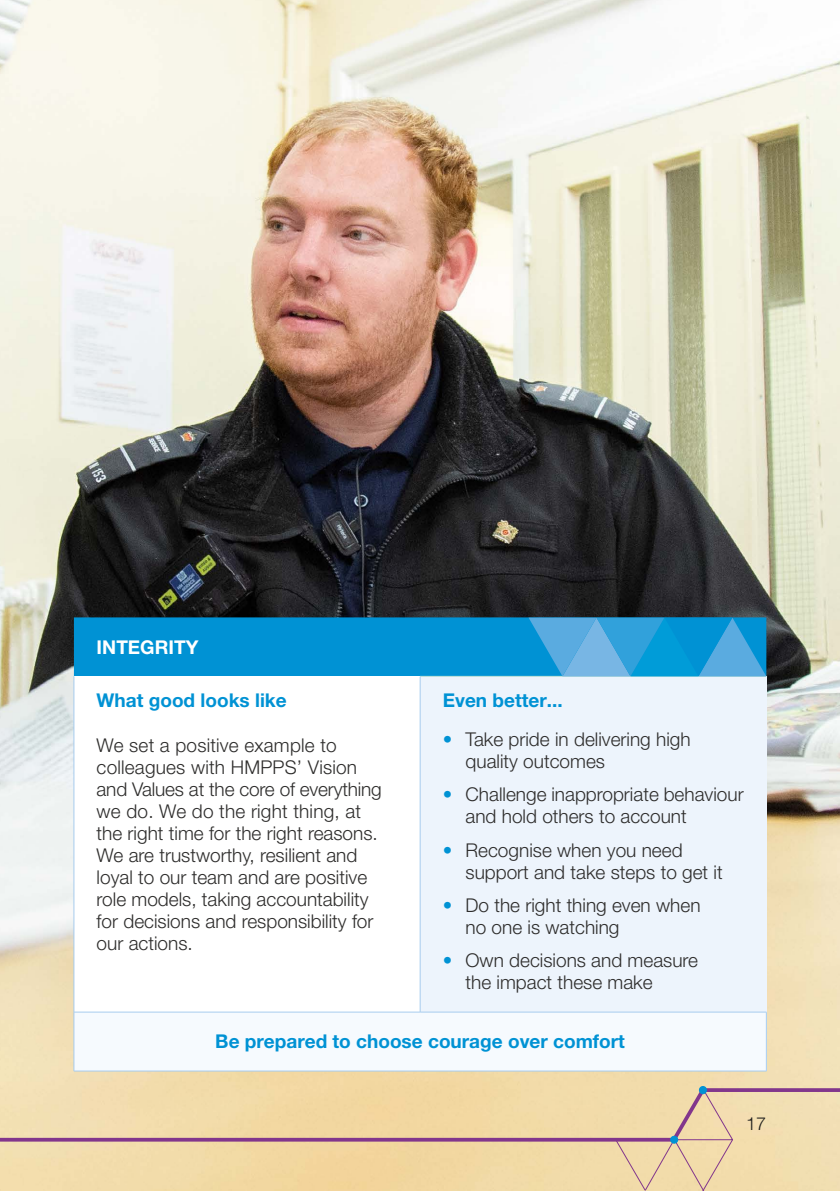
<style>
.page{position:relative;width:840px;height:1191px;background:#fff}
.page>*{position:absolute;margin:0;border:0;box-sizing:border-box;transform-origin:0 0}
.Table_body_9_5_11__3{font:300 19px/22px "Helvetica Neue LT Pro";color:#2e2d2c}
.Table_subhd_9_5_11_b{font:700 19px "Helvetica Neue LT Pro";color:#0092d4}
.Table_body_9_5_11__3-2{font:700 19px "Helvetica Neue LT Pro";color:#0092d4}
.Body_9_5_11_5__4a{font:700 19px "Helvetica Neue LT Pro";color:#0092d4}
.Table_WHT_Hdr_9_5_11{font:700 19px "Helvetica Neue LT Pro";color:#fff}
.t1{font:300 18px "Helvetica Neue LT Pro";color:#1d1d1b}
.s1{color:#0092d4}
</style>
<div class="page">
<img style="left:0;top:0;width:839px;height:1191px">
<div style="left:74px;top:617px;width:454px;height:59px;background:#0092d4"></div>
<div style="left:74px;top:676px;width:346px;height:336px;background:#fff"></div>
<div style="left:420px;top:676px;width:346px;height:336px;background:#edf4fc"></div>
<div style="left:74px;top:1012px;width:692px;height:59px;background:#f6fafe"></div>
<hr style="left:420px;top:676px;width:346px;height:1px;background:#b4dcd5">
<hr style="left:74px;top:676px;width:1px;height:336px;background:#a7ccee">
<hr style="left:419px;top:676px;width:1px;height:336px;background:#a7ccee">
<hr style="left:74px;top:1012px;width:1px;height:58px;background:#a7ccee">
<hr style="left:74px;top:1011px;width:346px;height:1px;background:#a7ccee">
<hr style="left:420px;top:1011px;width:346px;height:1px;background:#a7ccee">
<hr style="left:765px;top:1012px;width:1px;height:58px;background:#a7ccee">
<hr style="left:74px;top:1070px;width:346px;height:1px;background:#a7ccee">
<hr style="left:420px;top:1070px;width:346px;height:1px;background:#a7ccee">
<svg style="left:528px;top:617px;width:238px;height:59px;background:#31a1da"></svg>
<svg style="left:0;top:1086px;width:839px;height:57px;background:#ead0a7"></svg>
<div style="left:698px;top:1086px;width:8px;height:8px;border:1px solid #0092d4;border-radius:50%"></div>
<svg style="left:614px;top:1088px;width:147px;height:103px;background:#e9d1a9"></svg>
<p class="Table_WHT_Hdr_9_5_11" style="left:97px;top:635px;width:103px">INTEGRITY</p>
<p class="Table_body_9_5_11__3-2" style="left:97px;top:688px;width:191px">What good looks like</p>
<p class="Table_body_9_5_11__3" style="left:97px;top:733px;width:286px">We set a positive example to colleagues with HMPPS’ Vision and Values at the core of everything we do. We do the right thing, at the right time for the right reasons.<br>We are trustworthy, resilient and loyal to our team and are positive role models, taking accountability for decisions and responsibility for our actions.</p>
<p class="Body_9_5_11_5__4a" style="left:442px;top:688px;width:121px">Even better...</p>
<p class="Table_body_9_5_11__3" style="left:465px;top:728px;width:226px;text-indent:-23px"><span class="s1">•</span> Take pride in delivering high quality outcomes</p>
<p class="Table_body_9_5_11__3" style="left:465px;top:783px;width:279px;text-indent:-23px"><span class="s1">•</span> Challenge inappropriate behaviour and hold others to account</p>
<p class="Table_body_9_5_11__3" style="left:465px;top:838px;width:258px;text-indent:-23px"><span class="s1">•</span> Recognise when you need support and take steps to get it</p>
<p class="Table_body_9_5_11__3" style="left:465px;top:894px;width:236px;text-indent:-23px"><span class="s1">•</span> Do the right thing even when no one is watching</p>
<p class="Table_body_9_5_11__3" style="left:465px;top:949px;width:234px;text-indent:-23px"><span class="s1">•</span> Own decisions and measure the impact these make</p>
<p class="Table_subhd_9_5_11_b" style="left:215px;top:1029px;width:411px">Be prepared to choose courage over comfort</p>
<p class="t1" style="left:745px;top:1112px;width:22px">17</p>
</div>
